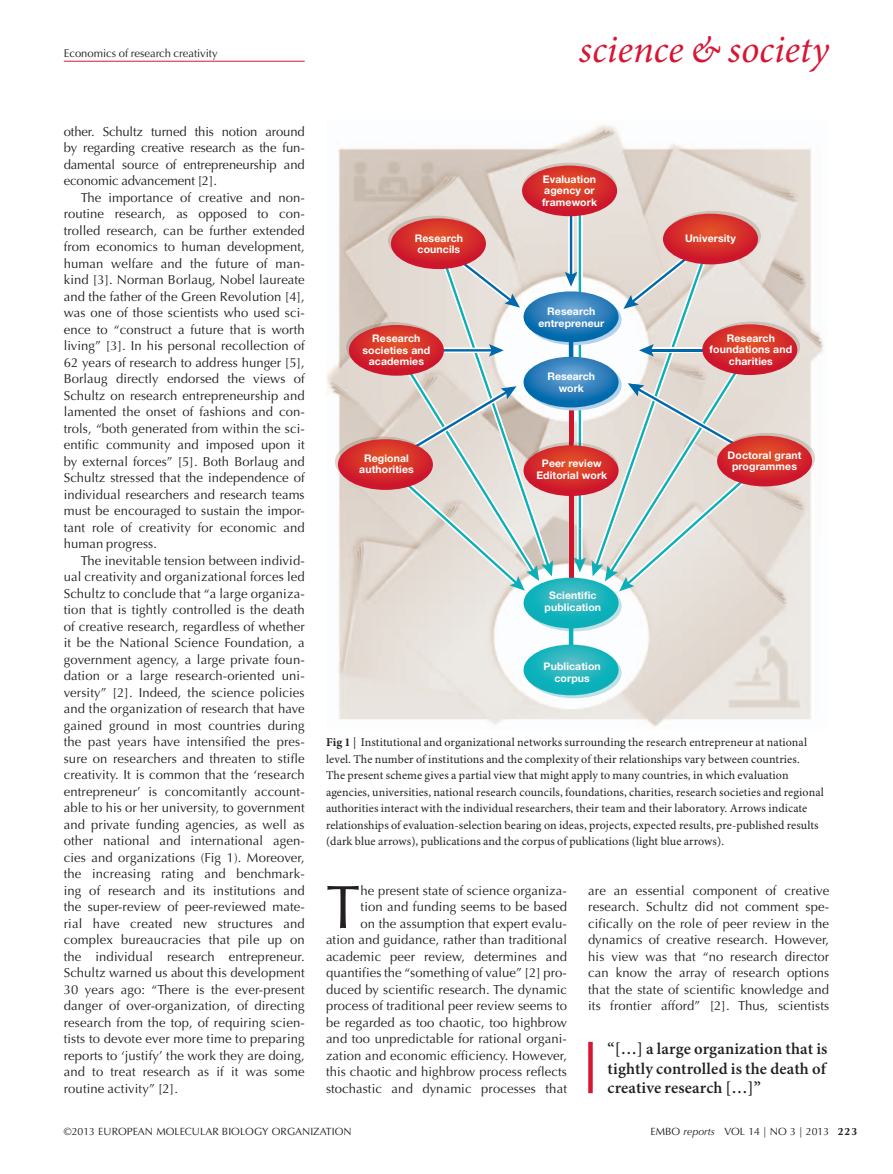
<style>
.page{position:relative;width:893px;height:1174px;background:#fff}
.page>*{position:absolute;margin:0;border:0;box-sizing:border-box;transform-origin:0 0}
.Body_drop_cap{font:61.2px "Optima LT Std";color:#231f20}
.t1{font:italic 39px "Minion Pro";letter-spacing:-.005em;color:#d71634}
.Quote{font:600 16.5px/19.5px "Minion Pro";letter-spacing:.01em;color:#231f20;text-align:justify}
.Body_indent{font:13.05px/16.5px "Optima LT Std";letter-spacing:.005em;color:#231f20;text-align:justify}
.Body_drop_cap-2{font:13.05px/16.5px "Optima LT Std";letter-spacing:.01em;color:#231f20;text-align:right}
.Figure_caption{font:12px/16.5px "Minion Pro";letter-spacing:.01em;color:#231f20}
.Run_head_Sci_Soc_R{font:11.25px "Optima LT Std";color:#231f20}
.t2{font:700 10.5px/11.7px "Helvetica Neue LT Std";letter-spacing:.01em;color:#fff;text-align:center}
.t3{font:10.5px "Optima LT Std";color:#231f20}
.t4{font:700 10.5px "Optima LT Std";color:#231f20}
.s1{font-weight:700}
.s2{font-style:italic}
</style>
<div class="page">
<hr style="left:64px;top:61px;width:241px;height:1px;background:#d71634">
<img style="left:326px;top:125px;width:498px;height:602px">
<svg style="left:527px;top:647px;width:95px;height:51px"></svg>
<hr style="left:569px;top:603px;width:4px;height:67px;background:#0cafb7">
<svg style="left:524px;top:644px;width:95px;height:51px"></svg>
<img style="left:335px;top:436px;width:3px;height:51px">
<img style="left:522px;top:162px;width:95px;height:3px">
<img style="left:812px;top:433px;width:3px;height:50px">
<svg style="left:338px;top:165px;width:474px;height:463px;background:#d2bebb"></svg>
<div style="left:588px;top:1041px;width:5px;height:52px;background:#d71634"></div>
<p class="Run_head_Sci_Soc_R" style="left:64px;top:46px;width:155px">Economics of research creativity</p>
<p class="t1" style="left:579px;top:27px;width:252px">science &amp; society</p>
<p class="Body_indent" style="left:64px;top:123px;width:242px">other. Schultz turned this notion around by regarding creative research as the fun&shy;damental source of entrepreneurship and economic advancement [2].</p>
<p class="Body_indent" style="left:64px;top:189px;width:242px;text-indent:17px">The importance of creative and non&shy;routine research, as opposed to con&shy;trolled research, can be further extended from economics to human development, human welfare and the future of man&shy;kind [3]. Norman Borlaug, Nobel laureate and the father of the Green Revolution [4], was one of those scientists who used sci&shy;ence to “construct a future that is worth living” [3]. In his personal recollection of 62 years of research to address hunger [5], Borlaug directly endorsed the views of Schultz on research entrepreneurship and lamented the onset of fashions and con&shy;trols, “both generated from within the sci&shy;entific community and imposed upon it by external forces” [5]. Both Borlaug and Schultz stressed that the independence of individual researchers and research teams must be encouraged to sustain the impor&shy;tant role of creativity for economic and human progress.</p>
<p class="Body_indent" style="left:64px;top:552px;width:242px;text-indent:17px">The inevitable tension between individ&shy;ual creativity and organizational forces led Schultz to conclude that “a large organiza&shy;tion that is tightly controlled is the death of creative research, regardless of whether it be the National Science Foundation, a government agency, a large private foun&shy;dation or a large research-oriented uni&shy;versity” [2]. Indeed, the science policies and the organization of research that have gained ground in most countries during the past years have intensified the pres&shy;sure on researchers and threaten to stifle creativity. It is common that the ‘research entrepreneur’ is concomitantly account&shy;able to his or her university, to government and private funding agencies, as well as other national and international agen&shy;cies and organizations (Fig 1). Moreover, the increasing rating and benchmark&shy;ing of research and its institutions and the super-review of peer-reviewed mate&shy;rial have created new structures and complex bureaucracies that pile up on the individual research entrepreneur.<br>Schultz warned us about this development 30 years ago: “There is the ever-present danger of over-organization, of directing research from the top, of requiring scien&shy;tists to devote ever more time to preparing reports to ‘justify’ the work they are doing, and to treat research as if it was some routine activity” [2].</p>
<p class="t2" style="left:542px;top:173px;width:57px;text-align:left">Evaluation agency or framework</p>
<p class="t2" style="left:415px;top:232px;width:50px;text-align:left">Research councils</p>
<p class="t2" style="left:685px;top:232px;width:52px">University</p>
<p class="t2" style="left:362px;top:332px;width:69px">Research societies and academies</p>
<p class="t2" style="left:359px;top:452px;width:56px">Regional authorities</p>
<p class="t2" style="left:538px;top:305px;width:67px">Research entrepreneur</p>
<p class="t2" style="left:548px;top:370px;width:49px">Research work</p>
<p class="t2" style="left:536px;top:457px;width:72px">Peer review<br>Editorial work</p>
<p class="t2" style="left:545px;top:589px;width:58px">Scientific publication</p>
<p class="t2" style="left:544px;top:660px;width:59px">Publication corpus</p>
<p class="t2" style="left:710px;top:332px;width:84px">Research foundations and charities</p>
<p class="t2" style="left:728px;top:449px;width:75px">Doctoral grant programmes</p>
<p class="Figure_caption" style="left:326px;top:734px;width:499px"><span class="s1">Fig 1</span> | Institutional and organizational networks surrounding the research entrepreneur at national level. The number of institutions and the complexity of their relationships vary between countries.<br>The present scheme gives a partial view that might apply to many countries, in which evaluation agencies, universities, national research councils, foundations, charities, research societies and regional authorities interact with the individual researchers, their team and their laboratory. Arrows indicate relationships of evaluation-selection bearing on ideas, projects, expected results, pre-published results (dark blue arrows), publications and the corpus of publications (light blue arrows).</p>
<p class="Body_drop_cap-2" style="left:326px;top:882px;width:242px">he present state of science organiza-<br>tion and funding seems to be based<br>on the assumption that expert evalu-<br>ation and guidance, rather than traditional academic peer review, determines and quantifies the “something of value” [2] pro&shy;duced by scientific research. The dynamic process of traditional peer review seems to be regarded as too chaotic, too highbrow and too unpredictable for rational organi&shy;zation and economic efficiency. However, this chaotic and highbrow process reflects stochastic and dynamic processes that</p>
<p class="Body_drop_cap-2" style="left:588px;top:882px;width:242px;text-align:justify">are an essential component of creative research. Schultz did not comment spe&shy;cifically on the role of peer review in the dynamics of creative research. However, his view was that “no research director can know the array of research options that the state of scientific knowledge and its frontier afford” [2]. Thus, scientists</p>
<p class="Body_drop_cap" style="left:326px;top:871px;width:36px">T</p>
<p class="Quote" style="left:608px;top:1039px;width:221px">“[…] a large organization that is tightly controlled is the death of creative research […]”</p>
<p class="t3" style="left:64px;top:1125px;width:289px">©2013 EUROPEAN MOLECULAR BIOLOGY ORGANIZATION</p>
<p class="t3" style="left:651px;top:1125px;width:180px">EMBO <span class="s2">reports</span> VOL 14 | NO 3 | 2013</p>
<p class="t4" style="left:838px;top:1125px;width:21px">223</p>
</div>
